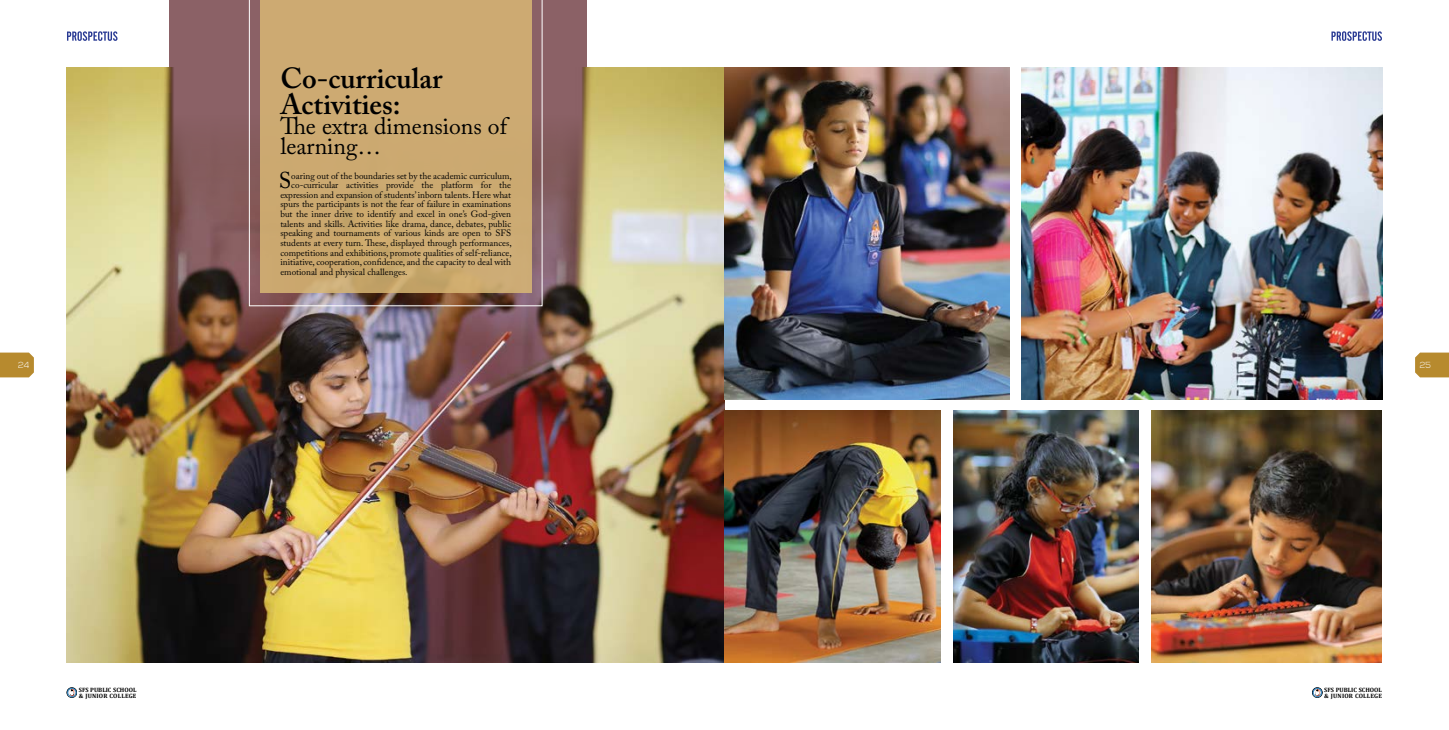
<style>
.page{position:relative;width:1449px;height:730px;background:#fff}
.page>*{position:absolute;margin:0;border:0;box-sizing:border-box;transform-origin:0 0}
.t1{font:600 28.88px/25.4px "Adobe Caslon Pro";color:#000}
.t2{font:23.62px/20.1px "Adobe Caslon Pro";color:#000}
.t3{font:22.75px "Adobe Caslon Pro";color:#000}
.t4{font:9.19px "Adobe Caslon Pro";color:#000}
.t5{font:300 8.75px "Nexa";color:#fff}
.t6{font:700 6.21px/5.8px "Cambria";color:#000}
</style>
<div class="page">
<img style="left:67px;top:67px;width:657px;height:595px">
<svg style="left:169px;top:0;width:417px;height:252px;fill:#8a6165"></svg>
<div style="left:260px;top:0;width:271px;height:292px;background:#ccaa72"></div>
<img style="left:724px;top:67px;width:285px;height:332px">
<img style="left:724px;top:410px;width:216px;height:252px">
<div style="left:249px;top:0;width:293px;height:306px;border:1px solid #fff"></div>
<img style="left:1021px;top:67px;width:361px;height:332px">
<img style="left:954px;top:410px;width:184px;height:252px">
<img style="left:1151px;top:410px;width:230px;height:252px">
<svg style="left:0;top:352px;width:34px;height:25px"></svg>
<svg style="left:1415px;top:352px;width:34px;height:25px"></svg>
<svg style="left:67px;top:687px;width:10px;height:10px"></svg>
<svg style="left:67px;top:31px;width:50px;height:10px"></svg>
<svg style="left:1331px;top:31px;width:51px;height:10px"></svg>
<svg style="left:1312px;top:687px;width:10px;height:10px"></svg>
<h1 class="t1" style="left:280px;top:66px;width:164px">Co-curricular<br>Activities:</h1>
<h2 class="t2" style="left:280px;top:115px;width:228px">The extra dimensions of learning…</h2>
<h3 class="t3" style="left:279px;top:167px;width:14px">S</h3>
<p class="t4" style="left:291px;top:170px;width:222px">oaring out of the boundaries set by the academic curriculum,</p>
<p class="t4" style="left:291px;top:179px;width:221px">co-curricular activities provide the platform for the</p>
<p class="t4" style="left:280px;top:189px;width:232px">expression and expansion of students’ inborn talents. Here what</p>
<p class="t4" style="left:280px;top:199px;width:232px">spurs the participants is not the fear of failure in examinations</p>
<p class="t4" style="left:280px;top:208px;width:232px">but the inner drive to identify and excel in one’s God-given</p>
<p class="t4" style="left:280px;top:218px;width:232px">talents and skills. Activities like drama, dance, debates, public</p>
<p class="t4" style="left:280px;top:228px;width:232px">speaking and tournaments of various kinds are open to SFS</p>
<p class="t4" style="left:280px;top:237px;width:233px">students at every turn. These, displayed through performances,</p>
<p class="t4" style="left:280px;top:247px;width:233px">competitions and exhibitions, promote qualities of self-reliance,</p>
<p class="t4" style="left:280px;top:256px;width:232px">initiative, cooperation, confidence, and the capacity to deal with</p>
<p class="t4" style="left:280px;top:266px;width:129px">emotional and physical challenges.</p>
<p class="t5" style="left:18px;top:360px;width:13px">24</p>
<p class="t5" style="left:1419px;top:360px;width:13px">25</p>
<p class="t6" style="left:79px;top:686px;width:59px">SFS PUBLIC SCHOOL &amp; JUNIOR COLLEGE</p>
<p class="t6" style="left:1324px;top:686px;width:59px">SFS PUBLIC SCHOOL &amp; JUNIOR COLLEGE</p>
</div>
